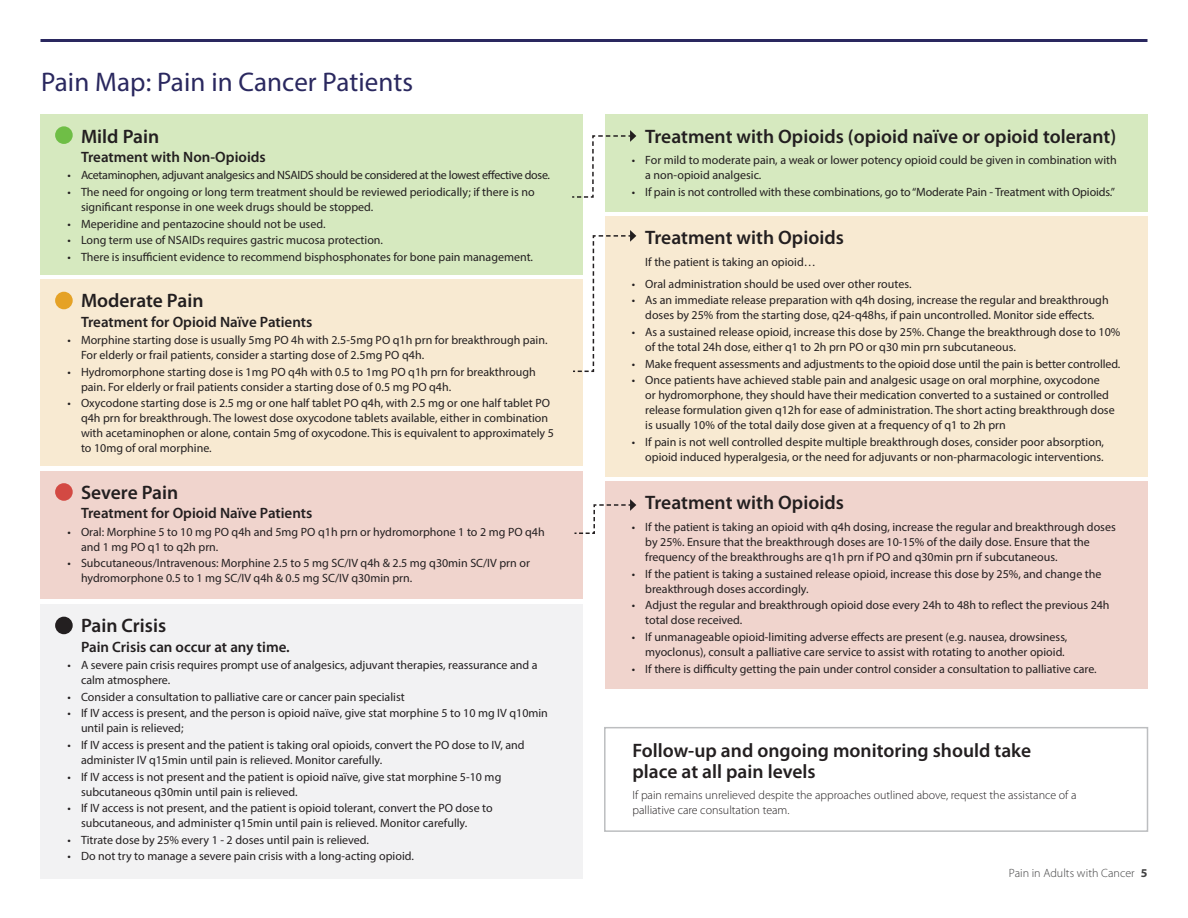
<style>
.page{position:relative;width:1188px;height:918px;background:#fff}
.page>*{position:absolute;margin:0;border:0;box-sizing:border-box;transform-origin:0 0}
.t1{font:27px "Myriad Pro";letter-spacing:.005em;color:#2a285f}
.Syptom_H1_outside{font:600 19.5px/21px "Myriad Pro";color:#231f20}
.Symptom_H1{font:600 19.5px "Myriad Pro";color:#231f20}
.Symptom_H2{font:600 15px "Myriad Pro";color:#231f20}
.P_Symtoms{font:12px/15px "Myriad Pro";color:#231f20}
.P_Symtoms-2{font:300 12px/15px "Myriad Pro";color:#231f20}
.P_Symtoms-3{font:12px "Myriad Pro";letter-spacing:-.025em;color:#231f20}
.t2{font:300 12px "Myriad Pro";letter-spacing:.005em;color:#414142}
.s1{font-weight:700}
</style>
<div class="page">
<hr style="left:40px;top:39px;width:1108px;height:3px;background:#2a285f">
<div style="left:40px;top:114px;width:543px;height:161px;background:#d6e9bf"></div>
<div style="left:605px;top:114px;width:543px;height:98px;background:#d6e9bf"></div>
<div style="left:40px;top:279px;width:543px;height:187px;background:#f8ead2"></div>
<div style="left:605px;top:216px;width:543px;height:260px;background:#f8ead2"></div>
<div style="left:40px;top:471px;width:543px;height:127px;background:#f0d4cd"></div>
<div style="left:605px;top:481px;width:543px;height:208px;background:#f0d4cd"></div>
<div style="left:40px;top:604px;width:543px;height:275px;background:#f2f2f3"></div>
<div style="left:604px;top:727px;width:544px;height:105px;border:2px solid #bcbec0"></div>
<div style="left:55px;top:126px;width:18px;height:18px;background:#6fbe46;border-radius:50%"></div>
<div style="left:55px;top:292px;width:18px;height:17px;background:#e5a226;border-radius:50%"></div>
<div style="left:55px;top:483px;width:18px;height:18px;background:#d34943;border-radius:50%"></div>
<div style="left:55px;top:617px;width:18px;height:17px;background:#231f20;border-radius:50%"></div>
<svg style="left:572px;top:130px;width:64px;height:68px"></svg>
<svg style="left:573px;top:230px;width:63px;height:143px"></svg>
<svg style="left:574px;top:499px;width:62px;height:35px"></svg>
<h1 class="t1" style="left:41px;top:65px;width:373px">Pain Map: Pain in Cancer Patients</h1>
<p class="Symptom_H1" style="left:81px;top:124px;width:80px">Mild Pain</p>
<p class="Symptom_H2" style="left:81px;top:148px;width:186px">Treatment with Non-Opioids</p>
<p class="P_Symtoms-3" style="left:68px;top:168px;width:484px">• Acetaminophen, adjuvant analgesics and NSAIDS should be considered at the lowest effective dose.</p>
<p class="P_Symtoms" style="left:81px;top:184px;width:455px;text-indent:-14px">• The need for ongoing or long term treatment should be reviewed periodically; if there is no significant response in one week drugs should be stopped.</p>
<p class="P_Symtoms" style="left:68px;top:216px;width:260px">• Meperidine and pentazocine should not be used.</p>
<p class="P_Symtoms" style="left:68px;top:232px;width:317px">• Long term use of NSAIDs requires gastric mucosa protection.</p>
<p class="P_Symtoms" style="left:68px;top:249px;width:467px">• There is insufficient evidence to recommend bisphosphonates for bone pain management.</p>
<p class="Symptom_H1" style="left:81px;top:288px;width:124px">Moderate Pain</p>
<p class="Symptom_H2" style="left:81px;top:312px;width:233px">Treatment for Opioid Naïve Patients</p>
<p class="P_Symtoms" style="left:81px;top:332px;width:468px;text-indent:-14px">• Morphine starting dose is usually 5mg PO 4h with 2.5-5mg PO q1h prn for breakthrough pain.<br>For elderly or frail patients, consider a starting dose of 2.5mg PO q4h.</p>
<p class="P_Symtoms" style="left:81px;top:364px;width:456px;text-indent:-14px">• Hydromorphone starting dose is 1mg PO q4h with 0.5 to 1mg PO q1h prn for breakthrough pain. For elderly or frail patients consider a starting dose of 0.5 mg PO q4h.</p>
<p class="P_Symtoms" style="left:81px;top:396px;width:474px;text-indent:-14px">• Oxycodone starting dose is 2.5 mg or one half tablet PO q4h, with 2.5 mg or one half tablet PO q4h prn for breakthrough. The lowest dose oxycodone tablets available, either in combination with acetaminophen or alone, contain 5mg of oxycodone. This is equivalent to approximately 5 to 10mg of oral morphine.</p>
<p class="Symptom_H1" style="left:81px;top:480px;width:99px">Severe Pain</p>
<p class="Symptom_H2" style="left:81px;top:504px;width:233px">Treatment for Opioid Naïve Patients</p>
<p class="P_Symtoms" style="left:81px;top:524px;width:465px;text-indent:-14px">• Oral: Morphine 5 to 10 mg PO q4h and 5mg PO q1h prn or hydromorphone 1 to 2 mg PO q4h and 1 mg PO q1 to q2h prn.</p>
<p class="P_Symtoms" style="left:81px;top:556px;width:450px;text-indent:-14px">• Subcutaneous/Intravenous: Morphine 2.5 to 5 mg SC/IV q4h &amp; 2.5 mg q30min SC/IV prn or hydromorphone 0.5 to 1 mg SC/IV q4h &amp; 0.5 mg SC/IV q30min prn.</p>
<p class="Symptom_H1" style="left:81px;top:614px;width:87px">Pain Crisis</p>
<p class="Symptom_H2" style="left:81px;top:637px;width:210px">Pain Crisis can occur at any time.</p>
<p class="P_Symtoms" style="left:81px;top:657px;width:458px;text-indent:-14px">• A severe pain crisis requires prompt use of analgesics, adjuvant therapies, reassurance and a calm atmosphere.</p>
<p class="P_Symtoms" style="left:68px;top:689px;width:339px">• Consider a consultation to palliative care or cancer pain specialist</p>
<p class="P_Symtoms" style="left:81px;top:706px;width:468px;text-indent:-14px">• If IV access is present, and the person is opioid naïve, give stat morphine 5 to 10 mg IV q10min until pain is relieved;</p>
<p class="P_Symtoms" style="left:81px;top:737px;width:445px;text-indent:-14px">• If IV access is present and the patient is taking oral opioids, convert the PO dose to IV, and administer IV q15min until pain is relieved. Monitor carefully.</p>
<p class="P_Symtoms" style="left:81px;top:769px;width:422px;text-indent:-14px">• If IV access is not present and the patient is opioid naïve, give stat morphine 5-10 mg subcutaneous q30min until pain is relieved.</p>
<p class="P_Symtoms" style="left:81px;top:801px;width:413px;text-indent:-14px">• If IV access is not present, and the patient is opioid tolerant, convert the PO dose to subcutaneous, and administer q15min until pain is relieved. Monitor carefully.</p>
<p class="P_Symtoms" style="left:68px;top:832px;width:303px">• Titrate dose by 25% every 1 - 2 doses until pain is relieved.</p>
<p class="P_Symtoms" style="left:68px;top:849px;width:348px">• Do not try to manage a severe pain crisis with a long-acting opioid.</p>
<p class="Syptom_H1_outside" style="left:645px;top:125px;width:472px">Treatment with Opioids (opioid naïve or opioid tolerant)</p>
<p class="P_Symtoms" style="left:645px;top:153px;width:473px;text-indent:-14px">• For mild to moderate pain, a weak or lower potency opioid could be given in combination with a non-opioid analgesic.</p>
<p class="P_Symtoms" style="left:632px;top:184px;width:485px">• If pain is not controlled with these combinations, go to “Moderate Pain - Treatment with Opioids.”</p>
<p class="Syptom_H1_outside" style="left:645px;top:227px;width:200px">Treatment with Opioids</p>
<p class="P_Symtoms" style="left:645px;top:254px;width:172px">If the patient is taking an opioid…</p>
<p class="P_Symtoms" style="left:632px;top:276px;width:281px">• Oral administration should be used over other routes.</p>
<p class="P_Symtoms" style="left:632px;top:293px;width:478px;text-align:center">• As an immediate release preparation with q4h dosing, increase the regular and breakthrough doses by 25% from the starting dose, q24-q48hs, if pain uncontrolled. Monitor side effects.</p>
<p class="P_Symtoms" style="left:645px;top:324px;width:477px;text-indent:-14px">• As a sustained release opioid, increase this dose by 25%. Change the breakthrough dose to 10% of the total 24h dose, either q1 to 2h prn PO or q30 min prn subcutaneous.</p>
<p class="P_Symtoms" style="left:632px;top:356px;width:490px">• Make frequent assessments and adjustments to the opioid dose until the pain is better controlled.</p>
<p class="P_Symtoms" style="left:645px;top:372px;width:471px;text-indent:-14px">• Once patients have achieved stable pain and analgesic usage on oral morphine, oxycodone<br>or hydromorphone, they should have their medication converted to a sustained or controlled release formulation given q12h for ease of administration. The short acting breakthrough dose is usually 10% of the total daily dose given at a frequency of q1 to 2h prn</p>
<p class="P_Symtoms" style="left:632px;top:434px;width:474px;text-align:right">• If pain is not well controlled despite multiple breakthrough doses, consider poor absorption, opioid induced hyperalgesia, or the need for adjuvants or non-pharmacologic interventions.</p>
<p class="Syptom_H1_outside" style="left:645px;top:492px;width:200px">Treatment with Opioids</p>
<p class="P_Symtoms" style="left:645px;top:520px;width:472px;text-indent:-14px">• If the patient is taking an opioid with q4h dosing, increase the regular and breakthrough doses by 25%. Ensure that the breakthrough doses are 10-15% of the daily dose. Ensure that the frequency of the breakthroughs are q1h prn if PO and q30min prn if subcutaneous.</p>
<p class="P_Symtoms" style="left:645px;top:566px;width:458px;text-indent:-14px">• If the patient is taking a sustained release opioid, increase this dose by 25%, and change the breakthrough doses accordingly.</p>
<p class="P_Symtoms" style="left:645px;top:598px;width:466px;text-indent:-14px">• Adjust the regular and breakthrough opioid dose every 24h to 48h to reflect the previous 24h total dose received.</p>
<p class="P_Symtoms" style="left:632px;top:629px;width:437px;text-align:right">• If unmanageable opioid-limiting adverse effects are present (e.g. nausea, drowsiness, myoclonus), consult a palliative care service to assist with rotating to another opioid.</p>
<p class="P_Symtoms" style="left:632px;top:661px;width:466px">• If there is difficulty getting the pain under control consider a consultation to palliative care.</p>
<p class="Syptom_H1_outside" style="left:633px;top:739px;width:400px">Follow-up and ongoing monitoring should take place at all pain levels</p>
<p class="P_Symtoms-2" style="left:633px;top:788px;width:445px">If pain remains unrelieved despite the approaches outlined above, request the assistance of a palliative care consultation team.</p>
<p class="t2" style="left:1009px;top:866px;width:140px">Pain in Adults with Cancer <span class="s1">5</span></p>
</div>
